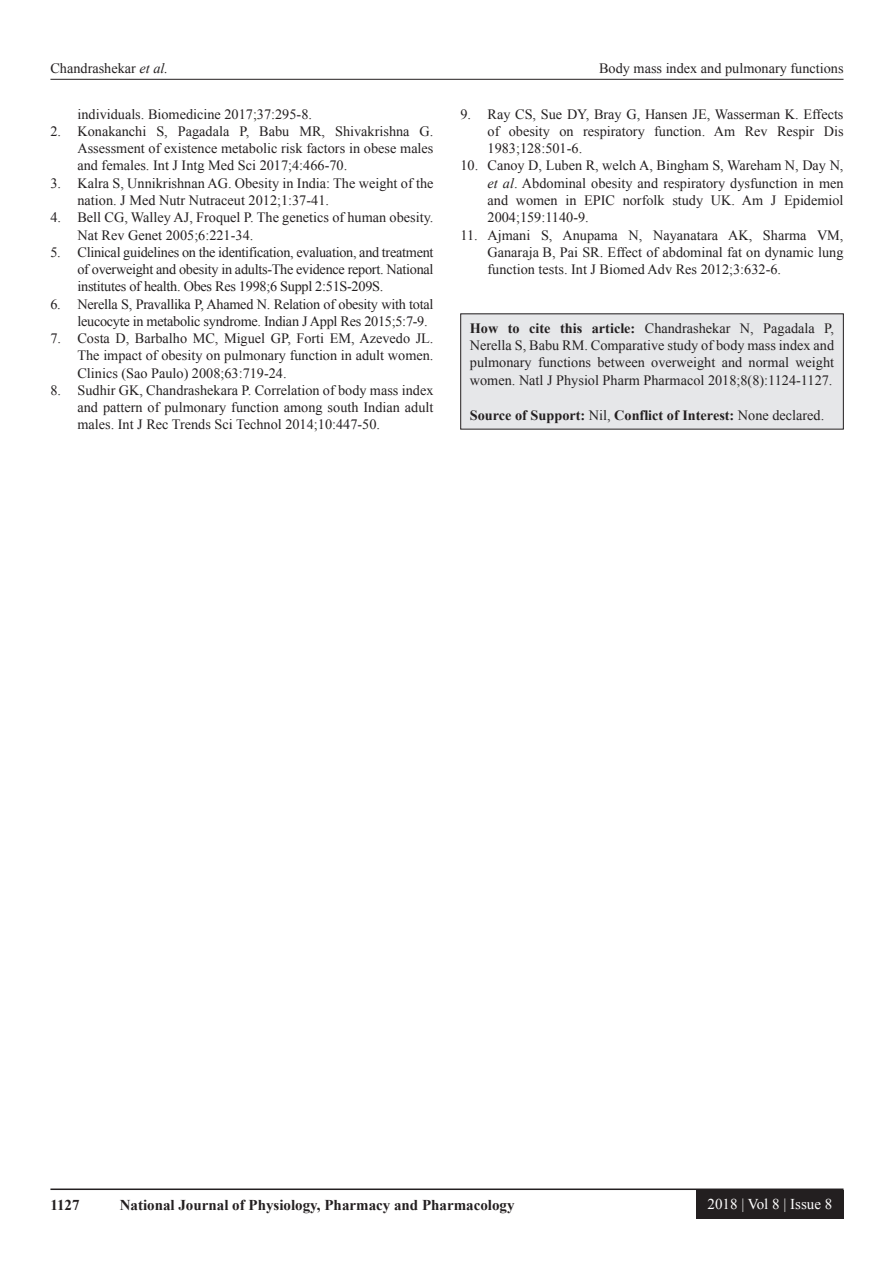
<style>
.page{position:relative;width:894px;height:1263px;background:#fff}
.page>*{position:absolute;margin:0;border:0;box-sizing:border-box;transform-origin:0 0}
.t1{font:700 15px "Times New Roman";color:#231f20}
.t2{font:15px "Times New Roman";color:#fff}
.REF{font:14.25px/17.2px "Times New Roman";color:#231f20;text-align:justify}
.HTC{font:14.25px/17.2px "Times New Roman";color:#231f20;text-align:justify}
.REF-2{font:14.25px/17.2px "Times New Roman";letter-spacing:-.02em;color:#231f20}
.HTC-2{font:700 14.25px "Times New Roman";color:#231f20}
.s1{font-style:italic}
.s2{font-weight:700}
.s3{font-weight:400}
</style>
<div class="page">
<hr style="left:50px;top:79px;width:793px;height:1px;background:#231f20">
<hr style="left:50px;top:1188px;width:793px;height:2px;background:#231f20">
<div style="left:696px;top:1190px;width:147px;height:28px;background:#231f20"></div>
<div style="left:460px;top:314px;width:383px;height:115px;background:#e6e7e9"></div>
<p class="HTC" style="left:50px;top:59px;width:119px">Chandrashekar <span class="s1">et al.</span></p>
<p class="HTC" style="left:599px;top:59px;width:246px">Body mass index and pulmonary functions</p>
<p class="REF" style="left:77px;top:105px;width:236px">individuals. Biomedicine 2017;37:295-8.</p>
<p class="REF" style="left:77px;top:122px;width:357px;text-indent:-27px">2. Konakanchi S, Pagadala P, Babu MR, Shivakrishna G.<br>Assessment of existence metabolic risk factors in obese males and females. Int J Intg Med Sci 2017;4:466-70.</p>
<p class="REF" style="left:77px;top:174px;width:357px;text-indent:-27px">3. Kalra S, Unnikrishnan AG. Obesity in India: The weight of the nation. J Med Nutr Nutraceut 2012;1:37-41.</p>
<p class="REF" style="left:77px;top:208px;width:357px;text-indent:-27px">4. Bell CG, Walley AJ, Froquel P. The genetics of human obesity.<br>Nat Rev Genet 2005;6:221-34.</p>
<p class="REF" style="left:77px;top:243px;width:357px;text-indent:-27px">5. Clinical guidelines on the identification, evaluation, and treatment of overweight and obesity in adults-The evidence report. National institutes of health. Obes Res 1998;6 Suppl 2:51S-209S.</p>
<p class="REF-2" style="left:77px;top:295px;width:357px;text-indent:-27px">6. Nerella S, Pravallika P, Ahamed N. Relation of obesity with total leucocyte in metabolic syndrome. Indian J Appl Res 2015;5:7-9.</p>
<p class="REF" style="left:77px;top:329px;width:357px;text-indent:-27px">7. Costa D, Barbalho MC, Miguel GP, Forti EM, Azevedo JL.<br>The impact of obesity on pulmonary function in adult women.<br>Clinics (Sao Paulo) 2008;63:719-24.</p>
<p class="REF" style="left:77px;top:381px;width:357px;text-indent:-27px">8. Sudhir GK, Chandrashekara P. Correlation of body mass index and pattern of pulmonary function among south Indian adult males. Int J Rec Trends Sci Technol 2014;10:447-50.</p>
<p class="REF" style="left:487px;top:105px;width:357px;text-indent:-27px">9. Ray CS, Sue DY, Bray G, Hansen JE, Wasserman K. Effects of obesity on respiratory function. Am Rev Respir Dis 1983;128:501-6.</p>
<p class="REF" style="left:487px;top:157px;width:357px;text-indent:-27px">10. Canoy D, Luben R, welch A, Bingham S, Wareham N, Day N, <span class="s1">et al</span>. Abdominal obesity and respiratory dysfunction in men and women in EPIC norfolk study UK. Am J Epidemiol 2004;159:1140-9.</p>
<p class="REF" style="left:487px;top:226px;width:357px;text-indent:-27px">11. Ajmani S, Anupama N, Nayanatara AK, Sharma VM, Ganaraja B, Pai SR. Effect of abdominal fat on dynamic lung function tests. Int J Biomed Adv Res 2012;3:632-6.</p>
<p class="HTC" style="left:469px;top:319px;width:365px"><span class="s2">How to cite this article:</span> Chandrashekar N, Pagadala P, Nerella S, Babu RM. Comparative study of body mass index and pulmonary functions between overweight and normal weight women. Natl J Physiol Pharm Pharmacol 2018;8(8):1124-1127.</p>
<p class="HTC-2" style="left:469px;top:405px;width:356px">Source of Support: <span class="s3">Nil,</span> Conflict of Interest: <span class="s3">None declared.</span></p>
<p class="t1" style="left:50px;top:1194px;width:31px">1127</p>
<p class="t1" style="left:120px;top:1194px;width:396px">National Journal of Physiology, Pharmacy and Pharmacology</p>
<p class="t2" style="left:707px;top:1193px;width:126px">2018 | Vol 8 | Issue 8</p>
</div>
